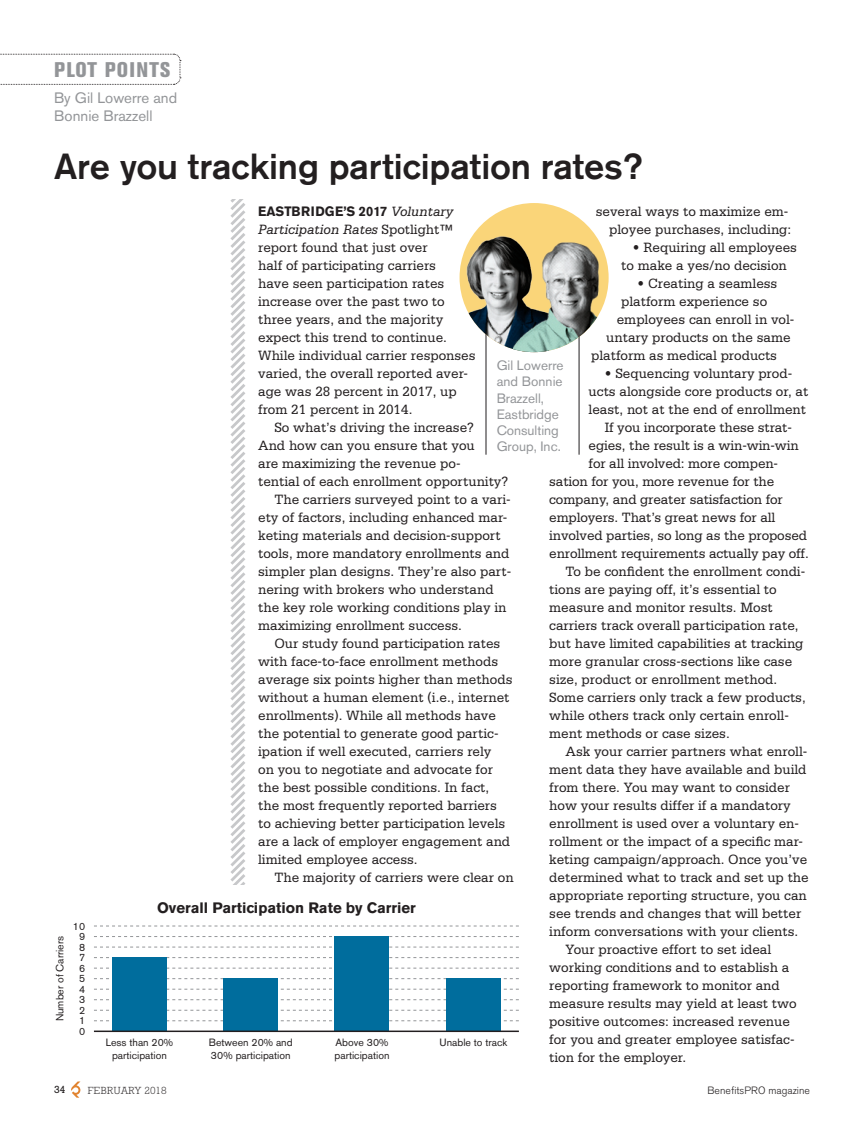
<style>
.page{position:relative;width:864px;height:1134px;background:#fff}
.page>*{position:absolute;margin:0;border:0;box-sizing:border-box;transform-origin:0 0}
.t1{font:500 36px "Akzidenz Grotesk BE";color:#231f20}
.t2{font:800 condensed 21px "Akzidenz Grotesk BE";letter-spacing:.05em;color:#939598}
.t3{font:700 15px "Akzidenz Grotesk BE";color:#231f20}
.t4{font:15px/18px "Akzidenz Grotesk BE";color:#939598}
.t5{font:14.25px/18px "Serifa Std";color:#231f20;scale:.95 1}
.t6{font:13.5px/16.2px "Akzidenz Grotesk BE";color:#939598}
.t7{font:700 13.5px "Akzidenz Grotesk BE";color:#231f20;scale:.95 1}
.t8{font:10.5px/10.5px "Akzidenz Grotesk BE";color:#231f20;text-align:center}
.t9{font:300 10.5px "Akzidenz Grotesk BE";color:#231f20}
.t10{font:300 10.5px "Rockwell Std";letter-spacing:.05em;color:#231f20}
.t11{font:10.5px "Rockwell Std";color:#231f20}
.s1{font-family:"Serifa Std";font-weight:400;font-style:italic;font-size:14.25px}
.s2{font-style:italic}
</style>
<div class="page">
<svg style="left:71px;top:1081px;width:10px;height:17px"></svg>
<svg style="left:0;top:53px;width:181px;height:32px"></svg>
<svg style="left:230px;top:200px;width:16px;height:685px"></svg>
<hr style="left:486px;top:259px;width:1px;height:196px;background:#201d1e">
<hr style="left:579px;top:255px;width:1px;height:200px;background:#201d1e">
<div style="left:460px;top:203px;width:149px;height:149px;background:#fad579;border-radius:50%"></div>
<img style="left:460px;top:226px;width:53px;height:126px">
<img style="left:513px;top:238px;width:96px;height:114px">
<svg style="left:94px;top:1020px;width:425px;height:1px"></svg>
<svg style="left:94px;top:1010px;width:425px;height:1px"></svg>
<svg style="left:94px;top:999px;width:425px;height:1px"></svg>
<svg style="left:94px;top:989px;width:425px;height:1px"></svg>
<svg style="left:94px;top:978px;width:425px;height:1px"></svg>
<svg style="left:94px;top:968px;width:425px;height:1px"></svg>
<svg style="left:94px;top:957px;width:425px;height:1px"></svg>
<svg style="left:94px;top:947px;width:425px;height:1px"></svg>
<svg style="left:94px;top:936px;width:425px;height:1px"></svg>
<svg style="left:94px;top:926px;width:425px;height:1px"></svg>
<div style="left:113px;top:958px;width:54px;height:73px;background:#006d9d"></div>
<div style="left:224px;top:979px;width:54px;height:52px;background:#006d9d"></div>
<div style="left:335px;top:937px;width:54px;height:94px;background:#006d9d"></div>
<div style="left:446px;top:979px;width:54px;height:52px;background:#006d9d"></div>
<hr style="left:94px;top:1031px;width:425px;height:1px;background:#231f20">
<h2 class="t2" style="left:54px;top:57px;width:118px">PLOT POINTS</h2>
<p class="t4" style="left:54px;top:89px;width:125px">By Gil Lowerre and<br>Bonnie Brazzell</p>
<h1 class="t1" style="left:54px;top:145px;width:590px">Are you tracking participation rates?</h1>
<p class="t8" style="left:54px;top:1021px;width:87px;rotate:-90deg">Number of Carriers</p>
<p class="t8" style="left:73px;top:921px;width:14px">10<br>9<br>8<br>7<br>6<br>5<br>4<br>3<br>2<br>1<br>0</p>
<p class="t7" style="left:258px;top:203px;width:207px">EASTBRIDGE’S 2017 <span class="s1">Voluntary</span></p>
<p class="t5" style="left:258px;top:221px;width:230px"><span class="s2">Participation Rates</span> Spotlight™ report found that just over<br>half of participating carriers<br>have seen participation rates increase over the past two to three years, and the majority expect this trend to continue.<br>While individual carrier responses varied, the overall reported aver&shy;age was 28 percent in 2017, up from 21 percent in 2014.</p>
<p class="t5" style="left:274px;top:418px;width:212px">So what’s driving the increase?</p>
<p class="t5" style="left:258px;top:436px;width:230px">And how can you ensure that you</p>
<p class="t5" style="left:258px;top:454px;width:215px">are maximizing the revenue po-</p>
<p class="t5" style="left:258px;top:473px;width:265px">tential of each enrollment opportunity?</p>
<p class="t5" style="left:274px;top:491px;width:250px">The carriers surveyed point to a vari-</p>
<p class="t5" style="left:258px;top:509px;width:264px">ety of factors, including enhanced mar-</p>
<p class="t5" style="left:258px;top:527px;width:257px">keting materials and decision-support</p>
<p class="t5" style="left:258px;top:545px;width:266px">tools, more mandatory enrollments and</p>
<p class="t5" style="left:258px;top:562px;width:268px">simpler plan designs. They’re also part-</p>
<p class="t5" style="left:258px;top:581px;width:249px">nering with brokers who understand</p>
<p class="t5" style="left:258px;top:599px;width:263px">the key role working conditions play in</p>
<p class="t5" style="left:258px;top:616px;width:216px">maximizing enrollment success.</p>
<p class="t5" style="left:274px;top:634px;width:239px">Our study found participation rates</p>
<p class="t5" style="left:258px;top:652px;width:254px">with face-to-face enrollment methods</p>
<p class="t5" style="left:258px;top:670px;width:269px">average six points higher than methods</p>
<p class="t5" style="left:258px;top:688px;width:266px">without a human element (i.e., internet</p>
<p class="t5" style="left:258px;top:706px;width:252px">enrollments). While all methods have</p>
<p class="t5" style="left:258px;top:724px;width:254px">the potential to generate good partic-</p>
<p class="t5" style="left:258px;top:743px;width:247px">ipation if well executed, carriers rely</p>
<p class="t5" style="left:258px;top:761px;width:249px">on you to negotiate and advocate for</p>
<p class="t5" style="left:258px;top:778px;width:245px">the best possible conditions. In fact,</p>
<p class="t5" style="left:258px;top:796px;width:253px">the most frequently reported barriers</p>
<p class="t5" style="left:258px;top:814px;width:262px">to achieving better participation levels</p>
<p class="t5" style="left:258px;top:832px;width:267px">are a lack of employer engagement and</p>
<p class="t5" style="left:258px;top:850px;width:169px">limited employee access.</p>
<p class="t5" style="left:274px;top:868px;width:253px">The majority of carriers were clear on</p>
<p class="t5" style="left:596px;top:202px;width:207px;text-align:right">several ways to maximize em&shy;ployee purchases, including:</p>
<p class="t5" style="left:621px;top:239px;width:186px;text-indent:12px">• Requiring all employees to make a yes/no decision</p>
<p class="t5" style="left:637px;top:274px;width:149px">• Creating a seamless</p>
<p class="t5" style="left:621px;top:292px;width:155px">platform experience so</p>
<p class="t5" style="left:617px;top:310px;width:188px">employees can enroll in vol-</p>
<p class="t5" style="left:606px;top:329px;width:196px">untary products on the same</p>
<p class="t5" style="left:591px;top:347px;width:197px">platform as medical products</p>
<p class="t5" style="left:605px;top:364px;width:199px">• Sequencing voluntary prod-</p>
<p class="t5" style="left:589px;top:383px;width:233px">ucts alongside core products or, at</p>
<p class="t5" style="left:589px;top:401px;width:230px">least, not at the end of enrollment</p>
<p class="t5" style="left:605px;top:418px;width:198px">If you incorporate these strat-</p>
<p class="t5" style="left:589px;top:437px;width:223px">egies, the result is a win-win-win</p>
<p class="t5" style="left:589px;top:455px;width:201px">for all involved: more compen-</p>
<p class="t5" style="left:549px;top:473px;width:238px">sation for you, more revenue for the</p>
<p class="t5" style="left:549px;top:491px;width:247px">company, and greater satisfaction for</p>
<p class="t5" style="left:549px;top:508px;width:239px">employers. That’s great news for all</p>
<p class="t5" style="left:549px;top:526px;width:273px">involved parties, so long as the proposed</p>
<p class="t5" style="left:549px;top:544px;width:275px">enrollment requirements actually pay off.</p>
<p class="t5" style="left:565px;top:562px;width:254px">To be confident the enrollment condi-</p>
<p class="t5" style="left:549px;top:581px;width:241px">tions are paying off, it’s essential to</p>
<p class="t5" style="left:549px;top:599px;width:237px">measure and monitor results. Most</p>
<p class="t5" style="left:549px;top:617px;width:264px">carriers track overall participation rate,</p>
<p class="t5" style="left:549px;top:634px;width:269px">but have limited capabilities at tracking</p>
<p class="t5" style="left:549px;top:652px;width:257px">more granular cross-sections like case</p>
<p class="t5" style="left:549px;top:670px;width:241px">size, product or enrollment method.</p>
<p class="t5" style="left:549px;top:688px;width:272px">Some carriers only track a few products,</p>
<p class="t5" style="left:549px;top:706px;width:254px">while others track only certain enroll-</p>
<p class="t5" style="left:549px;top:725px;width:192px">ment methods or case sizes.</p>
<p class="t5" style="left:565px;top:743px;width:256px">Ask your carrier partners what enroll-</p>
<p class="t5" style="left:549px;top:761px;width:272px">ment data they have available and build</p>
<p class="t5" style="left:549px;top:779px;width:255px">from there. You may want to consider</p>
<p class="t5" style="left:549px;top:796px;width:256px">how your results differ if a mandatory</p>
<p class="t5" style="left:549px;top:814px;width:264px">enrollment is used over a voluntary en-</p>
<p class="t5" style="left:549px;top:833px;width:269px">rollment or the impact of a specific mar-</p>
<p class="t5" style="left:549px;top:851px;width:273px">keting campaign/approach. Once you’ve</p>
<p class="t5" style="left:549px;top:869px;width:275px">determined what to track and set up the</p>
<p class="t5" style="left:549px;top:886px;width:273px">appropriate reporting structure, you can</p>
<p class="t5" style="left:549px;top:904px;width:267px">see trends and changes that will better</p>
<p class="t5" style="left:549px;top:922px;width:264px">inform conversations with your clients.</p>
<p class="t5" style="left:565px;top:940px;width:218px">Your proactive effort to set ideal</p>
<p class="t5" style="left:549px;top:958px;width:254px">working conditions and to establish a</p>
<p class="t5" style="left:549px;top:976px;width:244px">reporting framework to monitor and</p>
<p class="t5" style="left:549px;top:994px;width:262px">measure results may yield at least two</p>
<p class="t5" style="left:549px;top:1012px;width:255px">positive outcomes: increased revenue</p>
<p class="t5" style="left:549px;top:1030px;width:260px">for you and greater employee satisfac-</p>
<p class="t5" style="left:549px;top:1049px;width:146px">tion for the employer.</p>
<p class="t6" style="left:497px;top:357px;width:68px">Gil Lowerre and Bonnie<br>Brazzell,<br>Eastbridge<br>Consulting<br>Group, Inc.</p>
<p class="t3" style="left:157px;top:899px;width:260px">Overall Participation Rate by Carrier</p>
<p class="t8" style="left:106px;top:1037px;width:69px;line-height:12.6px">Less than 20% participation</p>
<p class="t8" style="left:209px;top:1037px;width:85px;line-height:12.6px;text-align:left">Between 20% and<br>30% participation</p>
<p class="t8" style="left:335px;top:1037px;width:56px;line-height:12.6px;text-align:left">Above 30% participation</p>
<p class="t8" style="left:440px;top:1038px;width:69px">Unable to track</p>
<p class="t11" style="left:54px;top:1084px;width:13px">34</p>
<p class="t10" style="left:88px;top:1084px;width:81px">FEBRUARY 2018</p>
<p class="t9" style="left:708px;top:1084px;width:104px">BenefitsPRO magazine</p>
</div>
